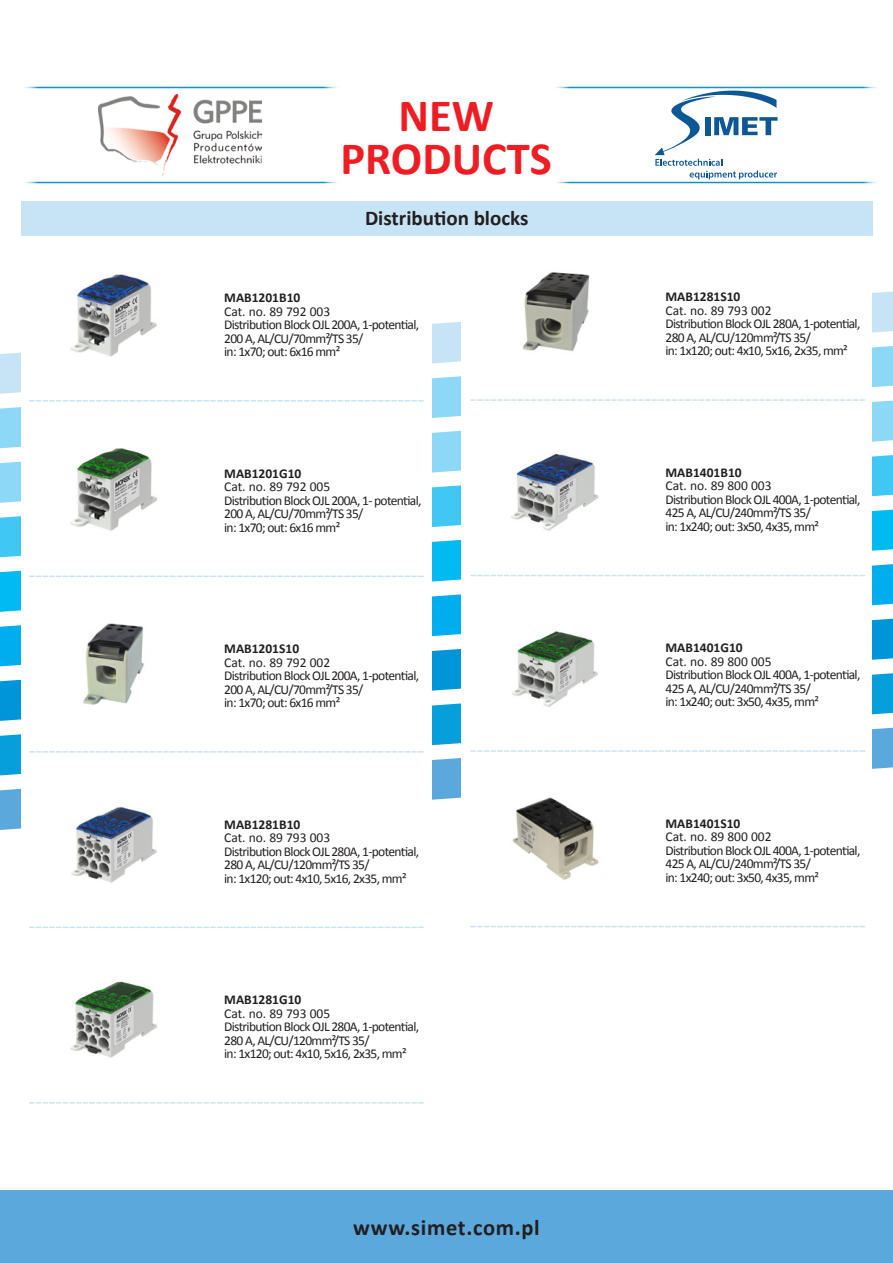
<style>
.page{position:relative;width:893px;height:1263px;background:#fff}
.page>*{position:absolute;margin:0;border:0;box-sizing:border-box;transform-origin:0 0}
.Opisy_produkt{font:700 46.5px "Calibri";color:#ee1d23}
.t1{font:700 22.5px "Calibri";letter-spacing:.03em;color:#231f20}
.Opisy_produkt-2{font:700 21px "Calibri";color:#231f20}
.Opisy_produkt-3{font:13.5px "Calibri";letter-spacing:-.05em;color:#231f20}
.Opisy_produkt-4{font:13.5px "Calibri";color:#231f20}
.Opisy_produkt-5{font:700 13.5px "Calibri";color:#231f20}
</style>
<div class="page">
<svg style="left:432px;top:291px;width:461px;height:55px;fill:#c7e4f6"></svg>
<svg style="left:0;top:775px;width:461px;height:55px;fill:#5ba8dc"></svg>
<svg style="left:0;top:346px;width:893px;height:55px"></svg>
<svg style="left:0;top:721px;width:893px;height:54px"></svg>
<svg style="left:0;top:401px;width:893px;height:54px;fill:#8dd7f7"></svg>
<svg style="left:0;top:666px;width:893px;height:55px"></svg>
<svg style="left:0;top:455px;width:893px;height:55px"></svg>
<svg style="left:0;top:612px;width:893px;height:54px"></svg>
<svg style="left:0;top:510px;width:893px;height:102px"></svg>
<div style="left:21px;top:240px;width:411px;height:740px;background:#fff"></div>
<div style="left:461px;top:240px;width:411px;height:740px;background:#fff"></div>
<div style="left:0;top:1191px;width:893px;height:72px;background:#5ba8dc"></div>
<div style="left:552px;top:87px;width:328px;height:96px;border:2px solid #0095d9"></div>
<div style="left:21px;top:87px;width:320px;height:96px;border:2px solid #0095d9"></div>
<svg style="left:655px;top:91px;width:122px;height:88px"></svg>
<img style="left:98px;top:95px;width:163px;height:80px">
<svg style="left:30px;top:400px;width:393px;height:2px"></svg>
<svg style="left:30px;top:926px;width:393px;height:2px"></svg>
<svg style="left:471px;top:575px;width:394px;height:1px"></svg>
<svg style="left:30px;top:576px;width:393px;height:1px"></svg>
<svg style="left:30px;top:1102px;width:393px;height:1px"></svg>
<svg style="left:471px;top:926px;width:394px;height:1px"></svg>
<svg style="left:471px;top:750px;width:394px;height:2px"></svg>
<svg style="left:30px;top:751px;width:393px;height:1px"></svg>
<svg style="left:471px;top:399px;width:394px;height:2px"></svg>
<div style="left:21px;top:201px;width:851px;height:35px;background:#c7e4f6"></div>
<img style="left:70px;top:274px;width:87px;height:83px">
<img style="left:70px;top:448px;width:87px;height:83px">
<img style="left:83px;top:624px;width:61px;height:80px">
<img style="left:71px;top:806px;width:86px;height:77px">
<img style="left:70px;top:981px;width:87px;height:77px">
<img style="left:522px;top:272px;width:68px;height:79px">
<img style="left:511px;top:453px;width:88px;height:78px">
<img style="left:512px;top:631px;width:86px;height:76px">
<img style="left:512px;top:797px;width:87px;height:83px">
<p class="Opisy_produkt" style="left:398px;top:85px;width:97px">NEW</p>
<p class="Opisy_produkt" style="left:341px;top:129px;width:213px">PRODUCTS</p>
<p class="Opisy_produkt-2" style="left:365px;top:205px;width:165px">Distribution blocks</p>
<p class="Opisy_produkt-5" style="left:224px;top:289px;width:78px">MAB1201B10</p>
<p class="Opisy_produkt-4" style="left:224px;top:303px;width:108px">Cat. no. 89 792 003</p>
<p class="Opisy_produkt-3" style="left:224px;top:316px;width:196px">Distribution Block OJL 200A, 1-potential,</p>
<p class="Opisy_produkt-3" style="left:224px;top:330px;width:141px">200 A, AL/CU/70mm²/TS 35/</p>
<p class="Opisy_produkt-3" style="left:224px;top:343px;width:117px">in: 1x70; out: 6x16 mm²</p>
<p class="Opisy_produkt-5" style="left:224px;top:464px;width:79px">MAB1201G10</p>
<p class="Opisy_produkt-4" style="left:224px;top:478px;width:108px">Cat. no. 89 792 005</p>
<p class="Opisy_produkt-3" style="left:224px;top:492px;width:199px">Distribution Block OJL 200A, 1- potential,</p>
<p class="Opisy_produkt-3" style="left:224px;top:505px;width:141px">200 A, AL/CU/70mm²/TS 35/</p>
<p class="Opisy_produkt-3" style="left:224px;top:519px;width:117px">in: 1x70; out: 6x16 mm²</p>
<p class="Opisy_produkt-5" style="left:224px;top:640px;width:77px">MAB1201S10</p>
<p class="Opisy_produkt-4" style="left:224px;top:654px;width:108px">Cat. no. 89 792 002</p>
<p class="Opisy_produkt-3" style="left:224px;top:667px;width:196px">Distribution Block OJL 200A, 1-potential,</p>
<p class="Opisy_produkt-3" style="left:224px;top:681px;width:141px">200 A, AL/CU/70mm²/TS 35/</p>
<p class="Opisy_produkt-3" style="left:224px;top:694px;width:117px">in: 1x70; out: 6x16 mm²</p>
<p class="Opisy_produkt-5" style="left:224px;top:815px;width:78px">MAB1281B10</p>
<p class="Opisy_produkt-4" style="left:224px;top:829px;width:108px">Cat. no. 89 793 003</p>
<p class="Opisy_produkt-3" style="left:224px;top:843px;width:196px">Distribution Block OJL 280A, 1-potential,</p>
<p class="Opisy_produkt-3" style="left:224px;top:856px;width:147px">280 A, AL/CU/120mm²/TS 35/</p>
<p class="Opisy_produkt-3" style="left:224px;top:870px;width:184px">in: 1x120; out: 4x10, 5x16, 2x35, mm²</p>
<p class="Opisy_produkt-5" style="left:224px;top:991px;width:79px">MAB1281G10</p>
<p class="Opisy_produkt-4" style="left:224px;top:1005px;width:108px">Cat. no. 89 793 005</p>
<p class="Opisy_produkt-3" style="left:224px;top:1018px;width:196px">Distribution Block OJL 280A, 1-potential,</p>
<p class="Opisy_produkt-3" style="left:224px;top:1032px;width:147px">280 A, AL/CU/120mm²/TS 35/</p>
<p class="Opisy_produkt-3" style="left:224px;top:1045px;width:184px">in: 1x120; out: 4x10, 5x16, 2x35, mm²</p>
<p class="t1" style="left:353px;top:1213px;width:188px">www.simet.com.pl</p>
<p class="Opisy_produkt-5" style="left:665px;top:288px;width:77px">MAB1281S10</p>
<p class="Opisy_produkt-4" style="left:665px;top:302px;width:108px">Cat. no. 89 793 002</p>
<p class="Opisy_produkt-3" style="left:665px;top:315px;width:196px">Distribution Block OJL 280A, 1-potential,</p>
<p class="Opisy_produkt-3" style="left:665px;top:329px;width:147px">280 A, AL/CU/120mm²/TS 35/</p>
<p class="Opisy_produkt-3" style="left:665px;top:342px;width:184px">in: 1x120; out: 4x10, 5x16, 2x35, mm²</p>
<p class="Opisy_produkt-5" style="left:665px;top:464px;width:78px">MAB1401B10</p>
<p class="Opisy_produkt-4" style="left:665px;top:477px;width:108px">Cat. no. 89 800 003</p>
<p class="Opisy_produkt-3" style="left:665px;top:491px;width:196px">Distribution Block OJL 400A, 1-potential,</p>
<p class="Opisy_produkt-3" style="left:665px;top:504px;width:147px">425 A, AL/CU/240mm²/TS 35/</p>
<p class="Opisy_produkt-3" style="left:665px;top:518px;width:155px">in: 1x240; out: 3x50, 4x35, mm²</p>
<p class="Opisy_produkt-5" style="left:665px;top:639px;width:79px">MAB1401G10</p>
<p class="Opisy_produkt-4" style="left:665px;top:653px;width:108px">Cat. no. 89 800 005</p>
<p class="Opisy_produkt-3" style="left:665px;top:666px;width:196px">Distribution Block OJL 400A, 1-potential,</p>
<p class="Opisy_produkt-3" style="left:665px;top:680px;width:147px">425 A, AL/CU/240mm²/TS 35/</p>
<p class="Opisy_produkt-3" style="left:665px;top:693px;width:155px">in: 1x240; out: 3x50, 4x35, mm²</p>
<p class="Opisy_produkt-5" style="left:665px;top:815px;width:77px">MAB1401S10</p>
<p class="Opisy_produkt-4" style="left:665px;top:828px;width:108px">Cat. no. 89 800 002</p>
<p class="Opisy_produkt-3" style="left:665px;top:842px;width:196px">Distribution Block OJL 400A, 1-potential,</p>
<p class="Opisy_produkt-3" style="left:665px;top:855px;width:147px">425 A, AL/CU/240mm²/TS 35/</p>
<p class="Opisy_produkt-3" style="left:665px;top:869px;width:155px">in: 1x240; out: 3x50, 4x35, mm²</p>
</div>
